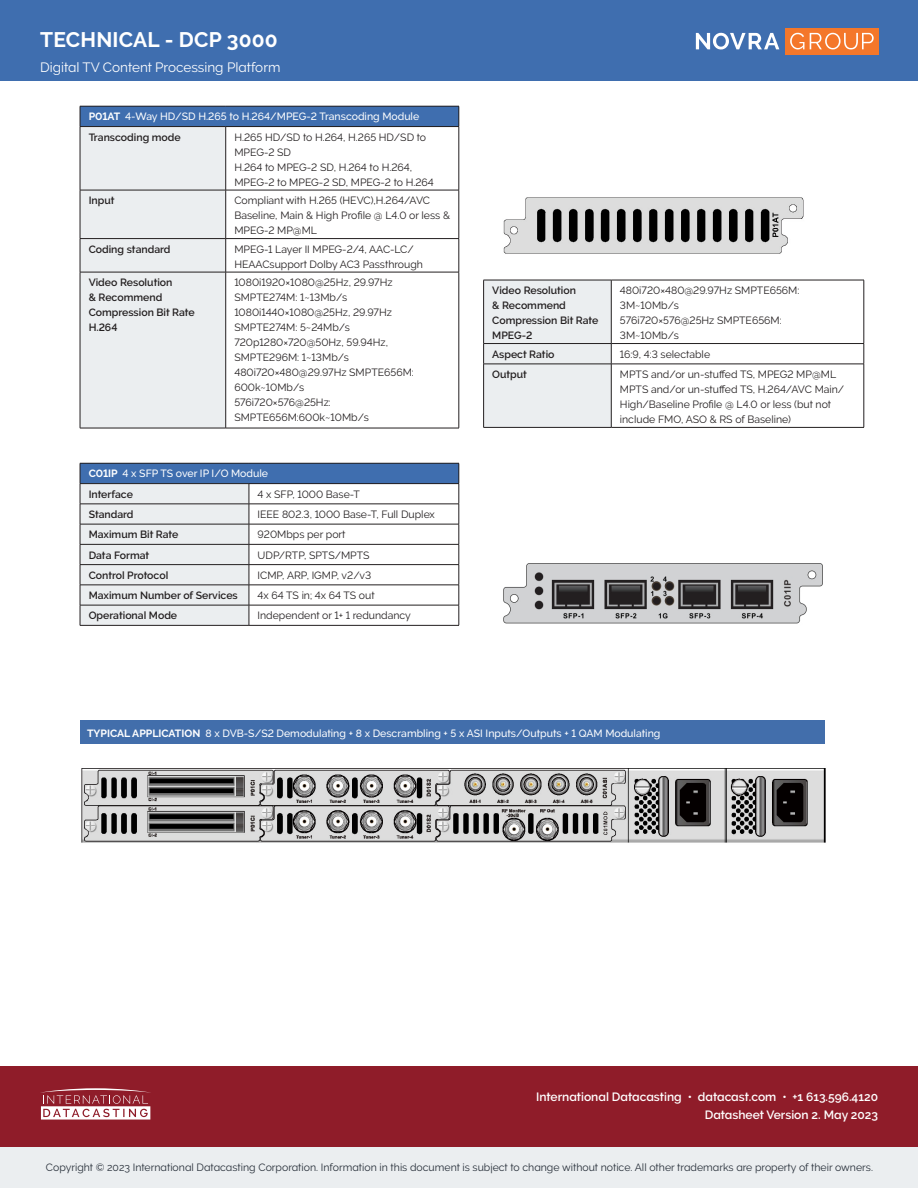
<style>
.page{position:relative;width:918px;height:1188px;background:#fff}
.page>*{position:absolute;margin:0;border:0;box-sizing:border-box;transform-origin:0 0}
.Small_Headings{font:700 21px "Raleway";letter-spacing:.01em;color:#fff}
.t1{font:13.5px "Raleway";color:#fff}
.t2{font:600 12px "Raleway";color:#fff}
.Table_Text{font:10.5px/15px "Raleway";color:#231f20}
.Table_Text-2{font:600 10.5px/15px "Raleway";color:#231f20}
.Table_Text-3{font:500 10.5px "Raleway";color:#fff}
.t3{font:10.5px "Raleway";color:#262e38}
.s1{font-weight:700}
</style>
<div class="page">
<div style="left:0;top:1144px;width:918px;height:44px;background:#ebeef0"></div>
<div style="left:0;top:0;width:918px;height:81px;background:#3f6eaf"></div>
<div style="left:0;top:1066px;width:918px;height:81px;background:#8f1c29"></div>
<svg style="left:41px;top:1088px;width:110px;height:32px"></svg>
<div style="left:80px;top:106px;width:379px;height:21px;background:#3f6eaf"></div>
<div style="left:81px;top:127px;width:144px;height:301px;background:#ebeef0"></div>
<hr style="left:225px;top:127px;width:1px;height:63px;background:#231f20">
<hr style="left:225px;top:190px;width:1px;height:48px;background:#231f20">
<hr style="left:225px;top:239px;width:1px;height:33px;background:#231f20">
<hr style="left:225px;top:272px;width:1px;height:156px;background:#231f20">
<hr style="left:80px;top:126px;width:146px;height:1px;background:#231f20">
<hr style="left:226px;top:126px;width:233px;height:1px;background:#231f20">
<hr style="left:80px;top:106px;width:146px;height:1px;background:#231f20">
<svg style="left:80px;top:106px;width:1px;height:20px"></svg>
<hr style="left:226px;top:106px;width:233px;height:1px;background:#231f20">
<svg style="left:459px;top:106px;width:1px;height:20px"></svg>
<hr style="left:80px;top:127px;width:1px;height:63px;background:#231f20">
<hr style="left:459px;top:127px;width:1px;height:63px;background:#231f20">
<hr style="left:80px;top:190px;width:146px;height:1px;background:#231f20">
<hr style="left:80px;top:190px;width:1px;height:48px;background:#231f20">
<hr style="left:226px;top:190px;width:233px;height:1px;background:#231f20">
<hr style="left:459px;top:190px;width:1px;height:48px;background:#231f20">
<hr style="left:80px;top:238px;width:146px;height:1px;background:#231f20">
<hr style="left:80px;top:239px;width:1px;height:33px;background:#231f20">
<hr style="left:226px;top:238px;width:233px;height:1px;background:#231f20">
<hr style="left:459px;top:239px;width:1px;height:33px;background:#231f20">
<hr style="left:80px;top:272px;width:146px;height:1px;background:#231f20">
<hr style="left:80px;top:272px;width:1px;height:156px;background:#231f20">
<hr style="left:226px;top:272px;width:233px;height:1px;background:#231f20">
<hr style="left:459px;top:272px;width:1px;height:156px;background:#231f20">
<hr style="left:80px;top:428px;width:146px;height:1px;background:#231f20">
<hr style="left:226px;top:428px;width:233px;height:1px;background:#231f20">
<img style="left:503px;top:197px;width:301px;height:57px">
<hr style="left:611px;top:343px;width:253px;height:1px;background:#231f20">
<hr style="left:611px;top:280px;width:253px;height:1px;background:#231f20">
<hr style="left:864px;top:280px;width:1px;height:63px;background:#231f20">
<div style="left:483px;top:280px;width:129px;height:147px;background:#ebeef0"></div>
<svg style="left:864px;top:344px;width:1px;height:20px"></svg>
<hr style="left:483px;top:427px;width:128px;height:1px;background:#231f20">
<hr style="left:611px;top:427px;width:253px;height:1px;background:#231f20">
<hr style="left:483px;top:364px;width:128px;height:1px;background:#231f20">
<hr style="left:483px;top:364px;width:1px;height:63px;background:#231f20">
<hr style="left:611px;top:364px;width:253px;height:1px;background:#231f20">
<hr style="left:864px;top:364px;width:1px;height:63px;background:#231f20">
<div style="left:785px;top:28px;width:94px;height:27px;background:#f4772a"></div>
<svg style="left:790px;top:33px;width:14px;height:16px"></svg>
<svg style="left:810px;top:33px;width:64px;height:16px"></svg>
<svg style="left:696px;top:33px;width:83px;height:16px"></svg>
<div style="left:80px;top:463px;width:379px;height:21px;background:#3f6eaf"></div>
<hr style="left:249px;top:483px;width:210px;height:1px;background:#231f20">
<hr style="left:249px;top:463px;width:210px;height:1px;background:#231f20">
<hr style="left:249px;top:504px;width:210px;height:1px;background:#231f20">
<hr style="left:249px;top:524px;width:210px;height:1px;background:#231f20">
<hr style="left:249px;top:544px;width:210px;height:1px;background:#231f20">
<hr style="left:249px;top:564px;width:210px;height:1px;background:#231f20">
<hr style="left:249px;top:585px;width:210px;height:1px;background:#231f20">
<svg style="left:80px;top:463px;width:170px;height:162px;background:#cad2db"></svg>
<hr style="left:249px;top:605px;width:210px;height:1px;background:#231f20">
<svg style="left:459px;top:463px;width:1px;height:162px"></svg>
<hr style="left:80px;top:625px;width:169px;height:1px;background:#231f20">
<hr style="left:249px;top:625px;width:210px;height:1px;background:#231f20">
<img style="left:503px;top:563px;width:320px;height:61px">
<img style="left:81px;top:768px;width:745px;height:75px">
<div style="left:80px;top:720px;width:745px;height:23px;background:#426eab"></div>
<p class="Small_Headings" style="left:40px;top:27px;width:239px">TECHNICAL - DCP 3000</p>
<p class="t1" style="left:40px;top:60px;width:242px">Digital TV Content Processing Platform</p>
<p class="Table_Text-3" style="left:89px;top:111px;width:332px"><span class="s1">P01AT</span> 4-Way HD/SD H.265 to H.264/MPEG-2 Transcoding Module</p>
<p class="Table_Text-2" style="left:89px;top:130px;width:94px">Transcoding mode</p>
<p class="Table_Text" style="left:234px;top:130px;width:193px">H.265 HD/SD to H.264, H.265 HD/SD to<br>MPEG-2 SD</p>
<p class="Table_Text" style="left:234px;top:160px;width:179px">H.264 to MPEG-2 SD, H.264 to H.264,</p>
<p class="Table_Text" style="left:234px;top:175px;width:201px">MPEG-2 to MPEG-2 SD, MPEG-2 to H.264</p>
<p class="Table_Text-2" style="left:89px;top:193px;width:27px">Input</p>
<p class="Table_Text" style="left:234px;top:193px;width:197px">Compliant with H.265 (HEVC),H.264/AVC</p>
<p class="Table_Text" style="left:234px;top:208px;width:217px">Baseline, Main &amp; High Profile @ L4.0 or less &amp;</p>
<p class="Table_Text" style="left:234px;top:223px;width:84px">MPEG-2 MP@ML</p>
<p class="Table_Text-2" style="left:89px;top:242px;width:83px">Coding standard</p>
<p class="Table_Text" style="left:234px;top:242px;width:181px">MPEG-1 Layer II MPEG-2/4, AAC-LC/</p>
<p class="Table_Text" style="left:234px;top:257px;width:190px">HEAACsupport Dolby AC3 Passthrough</p>
<p class="Table_Text-2" style="left:89px;top:275px;width:108px">Video Resolution<br>&amp; Recommend<br>Compression Bit Rate<br>H.264</p>
<p class="Table_Text" style="left:234px;top:275px;width:160px">1080i1920×1080@25Hz, 29.97Hz</p>
<p class="Table_Text" style="left:234px;top:290px;width:114px">SMPTE274M: 1~13Mb/s</p>
<p class="Table_Text" style="left:234px;top:305px;width:159px">1080i1440×1080@25Hz, 29.97Hz</p>
<p class="Table_Text" style="left:234px;top:320px;width:117px">SMPTE274M: 5~24Mb/s</p>
<p class="Table_Text" style="left:234px;top:335px;width:155px">720p1280×720@50Hz, 59.94Hz,</p>
<p class="Table_Text" style="left:234px;top:350px;width:116px">SMPTE296M: 1~13Mb/s</p>
<p class="Table_Text" style="left:234px;top:365px;width:181px">480i720×480@29.97Hz SMPTE656M:</p>
<p class="Table_Text" style="left:234px;top:380px;width:71px">600k~10Mb/s</p>
<p class="Table_Text" style="left:234px;top:395px;width:98px">576i720×576@25Hz:</p>
<p class="Table_Text" style="left:234px;top:410px;width:136px">SMPTE656M:600k~10Mb/s</p>
<p class="Table_Text-3" style="left:89px;top:468px;width:181px"><span class="s1">C01IP</span> 4 x SFP TS over IP I/O Module</p>
<p class="Table_Text-2" style="left:89px;top:487px;width:46px">Interface</p>
<p class="Table_Text" style="left:258px;top:487px;width:104px">4 x SFP, 1000 Base-T</p>
<p class="Table_Text-2" style="left:89px;top:507px;width:46px">Standard</p>
<p class="Table_Text" style="left:258px;top:507px;width:179px">IEEE 802.3, 1000 Base-T, Full Duplex</p>
<p class="Table_Text-2" style="left:89px;top:527px;width:91px">Maximum Bit Rate</p>
<p class="Table_Text" style="left:258px;top:527px;width:90px">920Mbps per port</p>
<p class="Table_Text-2" style="left:89px;top:547px;width:62px">Data Format</p>
<p class="Table_Text" style="left:258px;top:547px;width:114px">UDP/RTP, SPTS/MPTS</p>
<p class="Table_Text-2" style="left:89px;top:568px;width:81px">Control Protocol</p>
<p class="Table_Text" style="left:258px;top:568px;width:115px">ICMP, ARP, IGMP, v2/v3</p>
<p class="Table_Text-2" style="left:89px;top:588px;width:151px">Maximum Number of Services</p>
<p class="Table_Text" style="left:258px;top:588px;width:119px">4x 64 TS in; 4x 64 TS out</p>
<p class="Table_Text-2" style="left:89px;top:608px;width:90px">Operational Mode</p>
<p class="Table_Text" style="left:258px;top:608px;width:155px">Independent or 1+ 1 redundancy</p>
<p class="Table_Text-2" style="left:492px;top:283px;width:108px">Video Resolution<br>&amp; Recommend<br>Compression Bit Rate</p>
<p class="Table_Text-2" style="left:492px;top:328px;width:42px">MPEG-2</p>
<p class="Table_Text" style="left:620px;top:283px;width:181px">480i720×480@29.97Hz SMPTE656M:</p>
<p class="Table_Text" style="left:620px;top:298px;width:60px">3M~10Mb/s</p>
<p class="Table_Text" style="left:620px;top:313px;width:163px">576i720×576@25Hz SMPTE656M:</p>
<p class="Table_Text" style="left:620px;top:328px;width:60px">3M~10Mb/s</p>
<p class="Table_Text-2" style="left:492px;top:347px;width:64px">Aspect Ratio</p>
<p class="Table_Text" style="left:620px;top:346px;width:92px">16:9, 4:3 selectable</p>
<p class="Table_Text-2" style="left:492px;top:367px;width:36px">Output</p>
<p class="Table_Text" style="left:620px;top:367px;width:218px">MPTS and/or un-stuffed TS, MPEG2 MP@ML</p>
<p class="Table_Text" style="left:620px;top:382px;width:226px">MPTS and/or un-stuffed TS, H.264/AVC Main/</p>
<p class="Table_Text" style="left:620px;top:397px;width:213px">High/Baseline Profile @ L4.0 or less (but not include FMO, ASO &amp; RS of Baseline)</p>
<p class="Table_Text-3" style="left:87px;top:727px;width:575px"><span class="s1">TYPICAL APPLICATION</span> 8 x DVB-S/S2 Demodulating + 8 x Descrambling + 5 x ASI Inputs/Outputs + 1 QAM Modulating</p>
<p class="t2" style="left:536px;top:1090px;width:343px">International Datacasting • datacast.com • +1 613.596.4120</p>
<p class="t2" style="left:705px;top:1108px;width:175px">Datasheet Version 2. May 2023</p>
<p class="t3" style="left:46px;top:1161px;width:829px">Copyright © 2023 International Datacasting Corporation. Information in this document is subject to change without notice. All other trademarks are property of their owners.</p>
</div>
